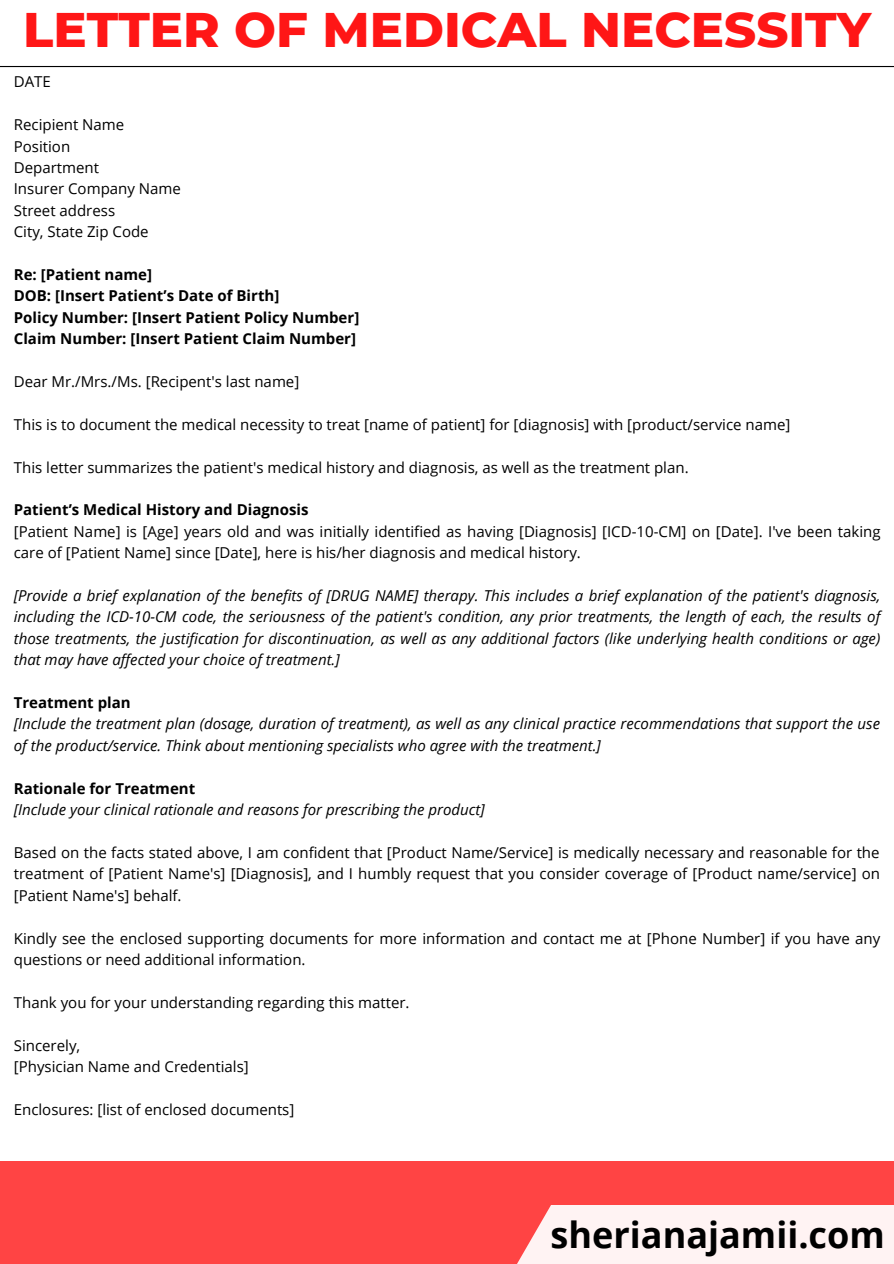
<style>
.page{position:relative;width:894px;height:1264px;background:#fff}
.page>*{position:absolute;margin:0;border:0;box-sizing:border-box;transform-origin:0 0}
.t1{font:800 49.5px "Montserrat";color:#ff1616}
.t2{font:700 36px "Open Sans";color:#000}
.t3{font:15px/21.5px "Open Sans";color:#000}
.t4{font:italic 15px/21.5px "Open Sans";color:#000;text-align:justify}
.t5{font:700 15px/21.5px "Open Sans";color:#000}
</style>
<div class="page">
<div style="left:0;top:1160px;width:893px;height:103px;background:#f44"></div>
<div style="left:517px;top:1205px;width:376px;height:58px;background:#fff3f3"></div>
<hr style="left:0;top:66px;width:893px;height:1px;background:#000">
<h1 class="t1" style="left:23px;top:-7px;width:849px">LETTER OF MEDICAL NECESSITY</h1>
<p class="t3" style="left:14px;top:71px;width:39px">DATE</p>
<p class="t3" style="left:14px;top:114px;width:169px">Recipient Name<br>Position<br>Department<br>Insurer Company Name<br>Street address<br>City, State Zip Code</p>
<p class="t5" style="left:14px;top:263px;width:347px">Re: [Patient name]<br>DOB: [Insert Patient’s Date of Birth]<br>Policy Number: [Insert Patient Policy Number] Claim Number: [Insert Patient Claim Number]</p>
<p class="t3" style="left:14px;top:370px;width:287px">Dear Mr./Mrs./Ms. [Recipent's last name]</p>
<p class="t3" style="left:14px;top:413px;width:777px">This is to document the medical necessity to treat [name of patient] for [diagnosis] with [product/service name]</p>
<p class="t3" style="left:14px;top:456px;width:676px">This letter summarizes the patient's medical history and diagnosis, as well as the treatment plan.</p>
<p class="t5" style="left:14px;top:499px;width:296px">Patient’s Medical History and Diagnosis</p>
<p class="t3" style="left:14px;top:520px;width:868px">[Patient Name] is [Age] years old and was initially identified as having [Diagnosis] [ICD-10-CM] on [Date]. I've been taking care of [Patient Name] since [Date], here is his/her diagnosis and medical history.</p>
<p class="t4" style="left:14px;top:584px;width:867px">[Provide a brief explanation of the benefits of [DRUG NAME] therapy. This includes a brief explanation of the patient's diagnosis, including the ICD-10-CM code, the seriousness of the patient's condition, any prior treatments, the length of each, the results of those treatments, the justification for discontinuation, as well as any additional factors (like underlying health conditions or age) that may have affected your choice of treatment.]</p>
<p class="t5" style="left:14px;top:691px;width:118px">Treatment plan</p>
<p class="t4" style="left:14px;top:713px;width:867px">[Include the treatment plan (dosage, duration of treatment), as well as any clinical practice recommendations that support the use of the product/service. Think about mentioning specialists who agree with the treatment.]</p>
<p class="t5" style="left:14px;top:777px;width:183px">Rationale for Treatment</p>
<p class="t4" style="left:14px;top:798px;width:472px">[Include your clinical rationale and reasons for prescribing the product]</p>
<p class="t3" style="left:14px;top:841px;width:867px;text-align:justify">Based on the facts stated above, I am confident that [Product Name/Service] is medically necessary and reasonable for the treatment of [Patient Name's] [Diagnosis], and I humbly request that you consider coverage of [Product name/service] on [Patient Name's] behalf.</p>
<p class="t3" style="left:14px;top:926px;width:867px">Kindly see the enclosed supporting documents for more information and contact me at [Phone Number] if you have any questions or need additional information.</p>
<p class="t3" style="left:14px;top:991px;width:397px">Thank you for your understanding regarding this matter.</p>
<p class="t3" style="left:14px;top:1033px;width:236px">Sincerely,<br>[Physician Name and Credentials]</p>
<p class="t3" style="left:14px;top:1098px;width:282px">Enclosures: [list of enclosed documents]</p>
<h2 class="t2" style="left:550px;top:1209px;width:335px">sherianajamii.com</h2>
</div>
